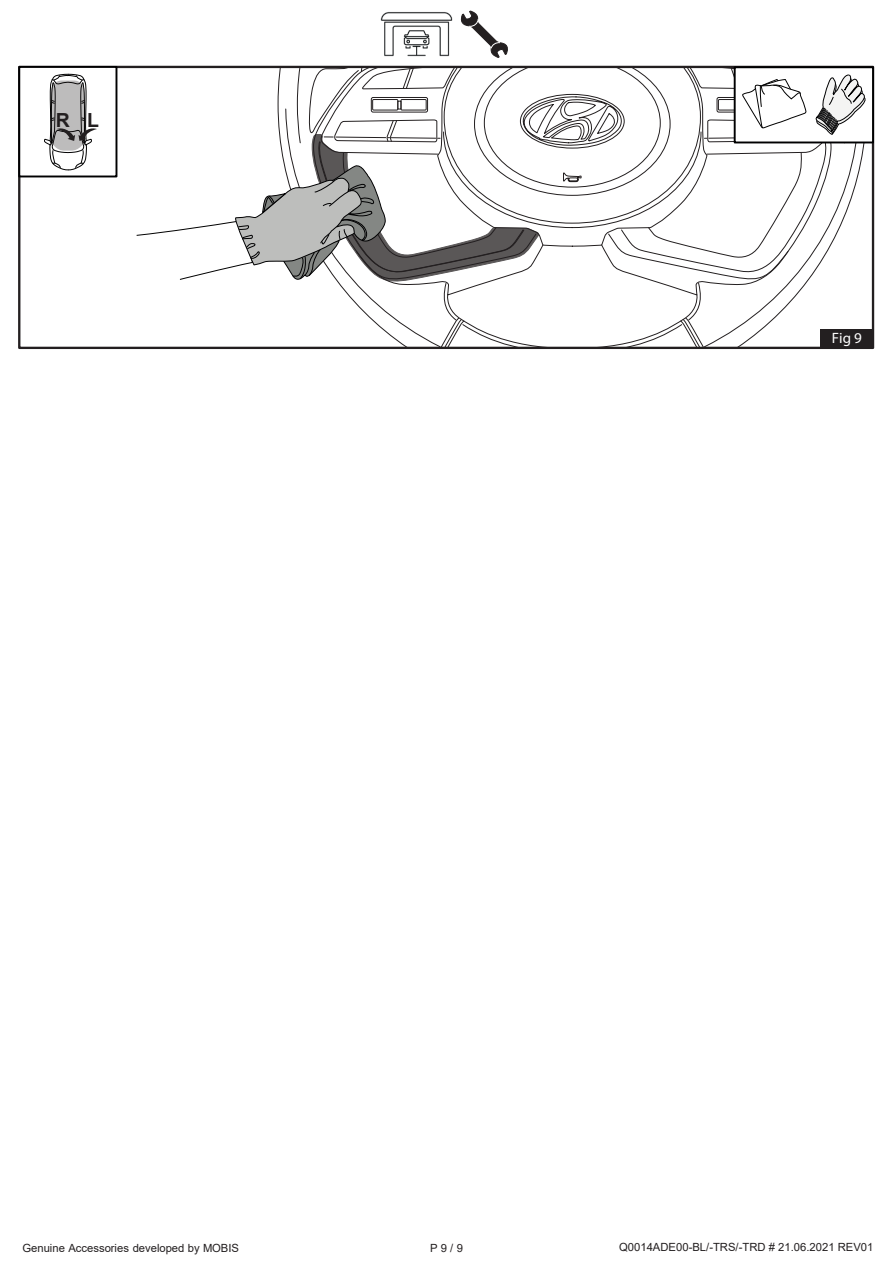
<style>
.page{position:relative;width:893px;height:1263px;background:#fff}
.page>*{position:absolute;margin:0;border:0;box-sizing:border-box;transform-origin:0 0}
.t1{font:700 19.5px "Arial";color:#231f20}
.t2{font:15px "Myriad Pro";color:#fff}
.t3{font:11.25px "Arial";color:#231f20}
</style>
<div class="page">
<img style="left:380px;top:12px;width:73px;height:45px">
<svg style="left:460px;top:10px;width:48px;height:48px"></svg>
<div style="left:821px;top:330px;width:52px;height:18px;background:#231f20"></div>
<div style="left:734px;top:66px;width:140px;height:77px;background:#fff;border:2px solid #000001"></div>
<div style="left:18px;top:66px;width:99px;height:111px;background:#fff;border:2px solid #000001"></div>
<svg style="left:44px;top:74px;width:53px;height:96px"></svg>
<svg style="left:136px;top:67px;width:730px;height:280px"></svg>
<h1 class="t1" style="left:56px;top:106px;width:45px">R L</h1>
<h2 class="t2" style="left:832px;top:329px;width:32px">Fig 9</h2>
<p class="t3" style="left:23px;top:1240px;width:218px">Genuine Accessories developed by MOBIS</p>
<p class="t3" style="left:430px;top:1240px;width:34px">P9/9</p>
<p class="t3" style="left:619px;top:1239px;width:256px">Q0014ADE00-BL/-TRS/-TRD # 21.06.2021 REV01</p>
</div>
